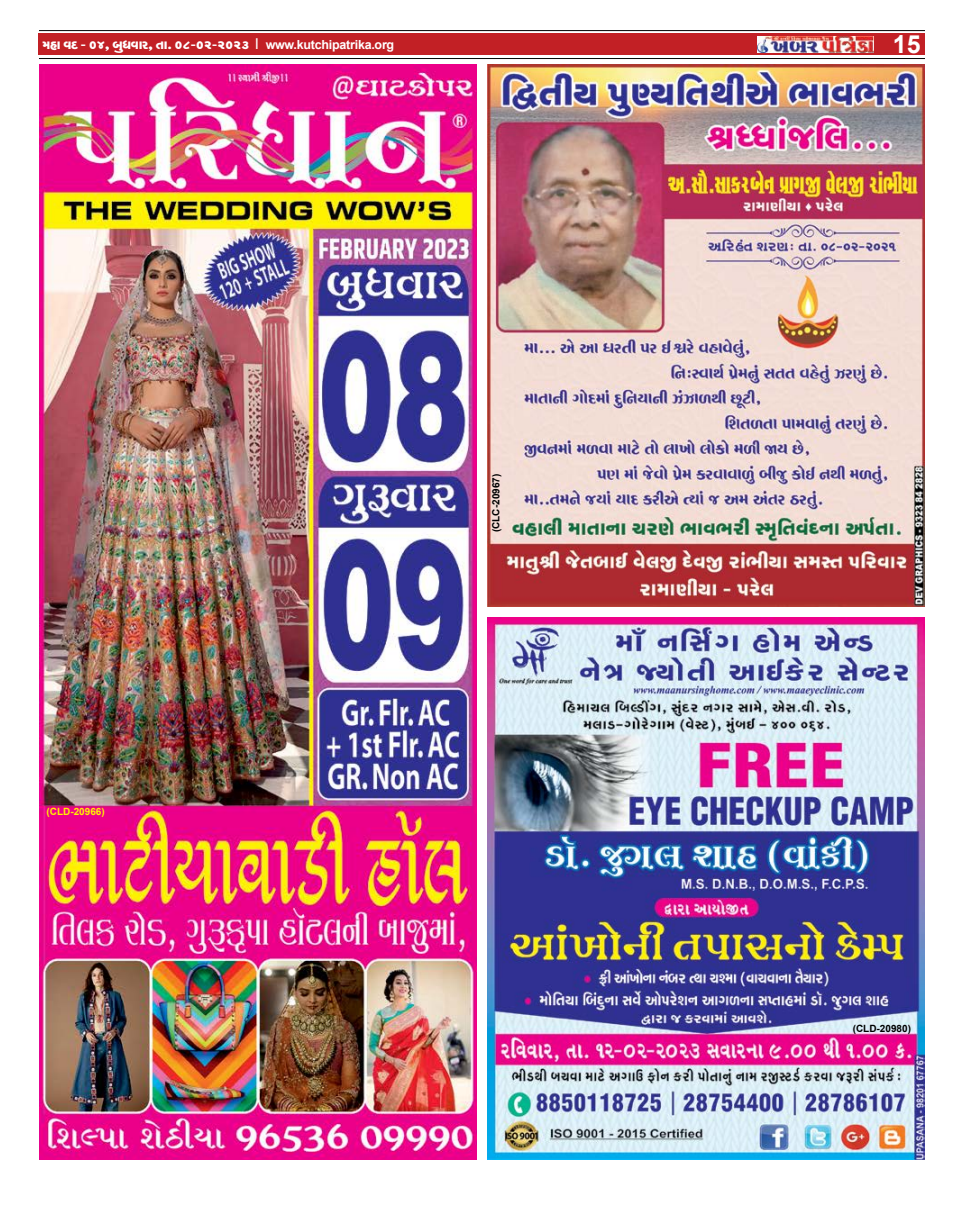
<style>
.page{position:relative;width:964px;height:1205px;background:#fff}
.page>*{position:absolute;margin:0;border:0;box-sizing:border-box;transform-origin:0 0}
.t1{font:700 25px "Arial";color:#fff}
.t2{font:15px "SHREE GUJ7";letter-spacing:-.02em;color:#fff}
.t3{font:700 10px "Arial";color:#000}
.t4{font:700 10px "Arial";color:#fff200}
.s1{font-family:"Arial"}
.s2{font-family:"Arial";font-weight:700;font-size:12.5px}
</style>
<div class="page">
<hr style="left:39px;top:58px;width:886px;height:1px;background:#000">
<div style="left:39px;top:34px;width:886px;height:21px;background:#c22025"></div>
<hr style="left:39px;top:30px;width:886px;height:1px;background:#000">
<img style="left:757px;top:36px;width:116px;height:17px">
<img style="left:488px;top:64px;width:436px;height:543px">
<img style="left:39px;top:64px;width:437px;height:1095px">
<img style="left:488px;top:617px;width:436px;height:542px">
<p class="t2" style="left:43px;top:38px;width:353px">dlp hv$ - 04, by^hpf, sp. 08-02-2023 <span class="s1">I</span> <span class="s2">www.kutchipatrika.org</span></p>
<h1 class="t1" style="left:893px;top:26px;width:29px">15</h1>
<p class="t4" style="left:46px;top:804px;width:60px">(CLD-20966)</p>
<p class="t3" style="left:489px;top:532px;width:60px;rotate:-90deg">(CLC-20967)</p>
<p class="t3" style="left:853px;top:1021px;width:60px">(CLD-20980)</p>
</div>
